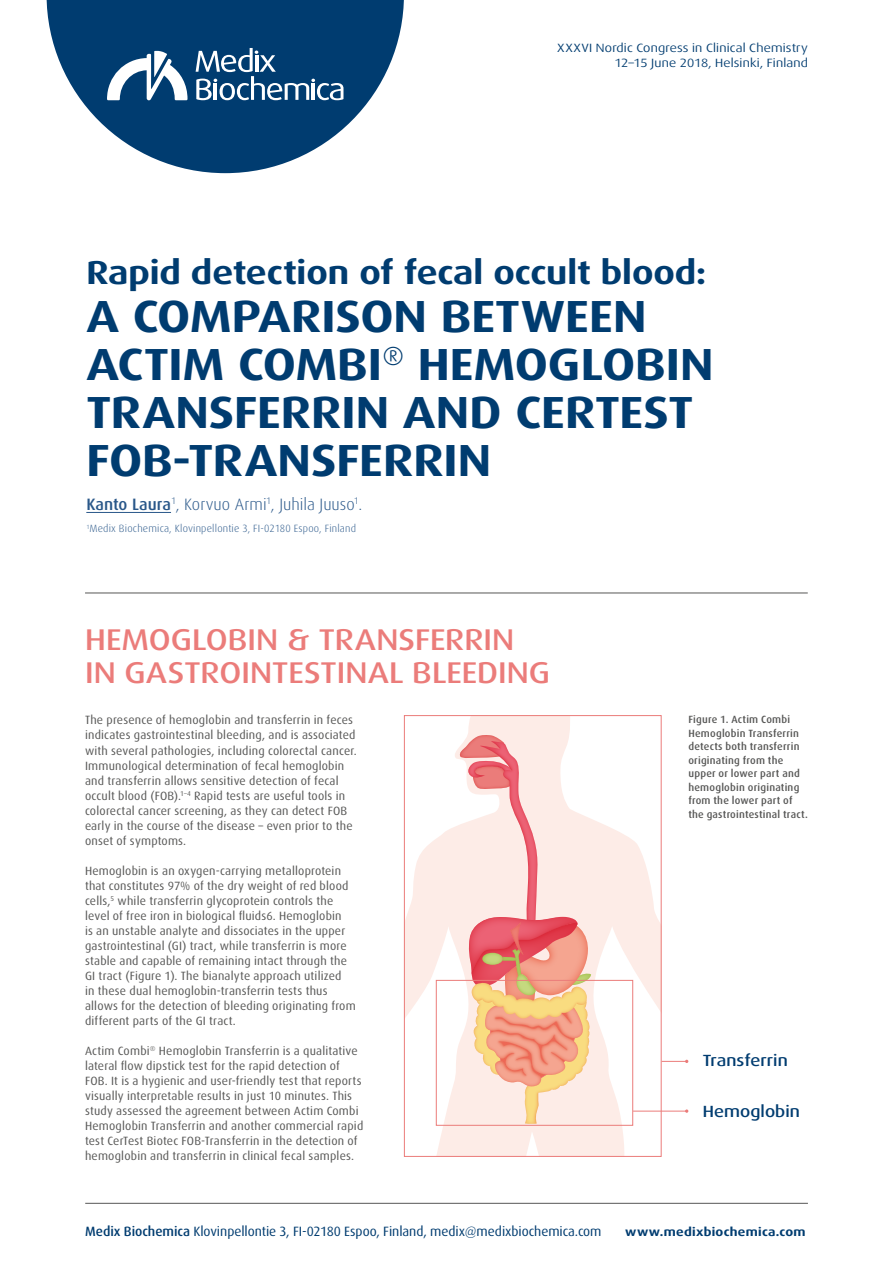
<style>
.page{position:relative;width:893px;height:1263px;background:#fff}
.page>*{position:absolute;margin:0;border:0;box-sizing:border-box;transform-origin:0 0}
.t1{font:700 45px/48px "Dax Wide";color:#003c70}
.t2{font:700 33px "Dax Wide";letter-spacing:-.005em;color:#003c70}
.t3{font:500 30px/33px "Dax Wide";color:#eb7c7a}
.t4{font:300 16.5px "Dax";color:#295789}
.t5{font:500 16.2px "Dax Wide";letter-spacing:.005em;color:#003c70}
.t6{font:13.5px "Dax";letter-spacing:-.005em;color:#003c70}
.t7{font:12px/15px "Dax";letter-spacing:.015em;color:#575756}
.t8{font:12px/15px "Dax Wide";letter-spacing:.02em;color:#003c70;text-align:right}
.t9{font:700 12px "Dax Wide";letter-spacing:.025em;color:#003c70}
.t10{font:500 10.5px/13.5px "Dax";letter-spacing:.02em;color:#575756}
.t11{font:300 10.5px "Dax";letter-spacing:.02em;color:#295789}
.s1{font-weight:500}
</style>
<div class="page">
<hr style="left:85px;top:1203px;width:723px;height:1px;background:#575756">
<hr style="left:86px;top:512px;width:85px;height:1px;background:#295789">
<hr style="left:85px;top:593px;width:723px;height:1px;background:#575756">
<svg style="left:406px;top:717px;width:254px;height:438px"></svg>
<svg style="left:459px;top:735px;width:132px;height:389px;background:#f6c7ba"></svg>
<div style="left:404px;top:715px;width:258px;height:442px;border:1px solid #eb7c7a"></div>
<svg style="left:662px;top:1060px;width:26px;height:3px"></svg>
<hr style="left:633px;top:1111px;width:54px;height:1px;background:#eb7c7a">
<div style="left:436px;top:980px;width:197px;height:146px;border:1px solid #eb7c7a"></div>
<svg style="left:47px;top:0;width:357px;height:173px;fill:#003c70"></svg>
<svg style="left:196px;top:48px;width:147px;height:52px"></svg>
<svg style="left:107px;top:51px;width:81px;height:49px"></svg>
<p class="t8" style="left:557px;top:40px;width:252px">XXXVI Nordic Congress in Clinical Chemistry<br>12–15 June 2018, Helsinki, Finland</p>
<h2 class="t2" style="left:86px;top:254px;width:621px">Rapid detection of fecal occult blood:</h2>
<h1 class="t1" style="left:86px;top:293px;width:629px">A COMPARISON BETWEEN<br>ACTIM COMBI<sup>®</sup> HEMOGLOBIN<br>TRANSFERRIN AND CERTEST<br>FOB-TRANSFERRIN</h1>
<h3 class="t4" style="left:86px;top:495px;width:277px"><span class="s1">Kanto Laura</span><sup>1</sup>, Korvuo Armi<sup>1</sup>, Juhila Juuso<sup>1</sup>.</h3>
<p class="t11" style="left:86px;top:523px;width:271px"><sup>1</sup>Medix Biochemica, Klovinpellontie 3, FI-02180 Espoo, Finland</p>
<h3 class="t3" style="left:85px;top:624px;width:467px">HEMOGLOBIN &amp; TRANSFERRIN<br>IN GASTROINTESTINAL BLEEDING</h3>
<p class="t7" style="left:85px;top:713px;width:273px">The presence of hemoglobin and transferrin in feces indicates gastrointestinal bleeding, and is associated with several pathologies, including colorectal cancer.<br>Immunological determination of fecal hemoglobin and transferrin allows sensitive detection of fecal occult blood (FOB).<sup>1–4</sup> Rapid tests are useful tools in colorectal cancer screening, as they can detect FOB early in the course of the disease – even prior to the onset of symptoms.</p>
<p class="t7" style="left:85px;top:863px;width:272px">Hemoglobin is an oxygen-carrying metalloprotein that constitutes 97% of the dry weight of red blood cells,<sup>5</sup> while transferrin glycoprotein controls the level of free iron in biological fluids6. Hemoglobin<br>is an unstable analyte and dissociates in the upper gastrointestinal (GI) tract, while transferrin is more stable and capable of remaining intact through the GI tract (Figure 1). The bianalyte approach utilized<br>in these dual hemoglobin-transferrin tests thus allows for the detection of bleeding originating from different parts of the GI tract.</p>
<p class="t7" style="left:85px;top:1043px;width:280px">Actim Combi<sup>®</sup> Hemoglobin Transferrin is a qualitative lateral flow dipstick test for the rapid detection of FOB. It is a hygienic and user-friendly test that reports visually interpretable results in just 10 minutes. This study assessed the agreement between Actim Combi Hemoglobin Transferrin and another commercial rapid test CerTest Biotec FOB-Transferrin in the detection of hemoglobin and transferrin in clinical fecal samples.</p>
<p class="t10" style="left:688px;top:713px;width:121px">Figure 1. Actim Combi<br>Hemoglobin Transferrin detects both transferrin originating from the upper or lower part and hemoglobin originating from the lower part of the gastrointestinal tract.</p>
<h3 class="t5" style="left:703px;top:1051px;width:87px">Transferrin</h3>
<h3 class="t5" style="left:703px;top:1102px;width:99px">Hemoglobin</h3>
<p class="t6" style="left:85px;top:1224px;width:518px"><span class="s1">Medix Biochemica</span> Klovinpellontie 3, FI-02180 Espoo, Finland, medix@medixbiochemica.com</p>
<p class="t9" style="left:625px;top:1225px;width:182px">www.medixbiochemica.com</p>
</div>
